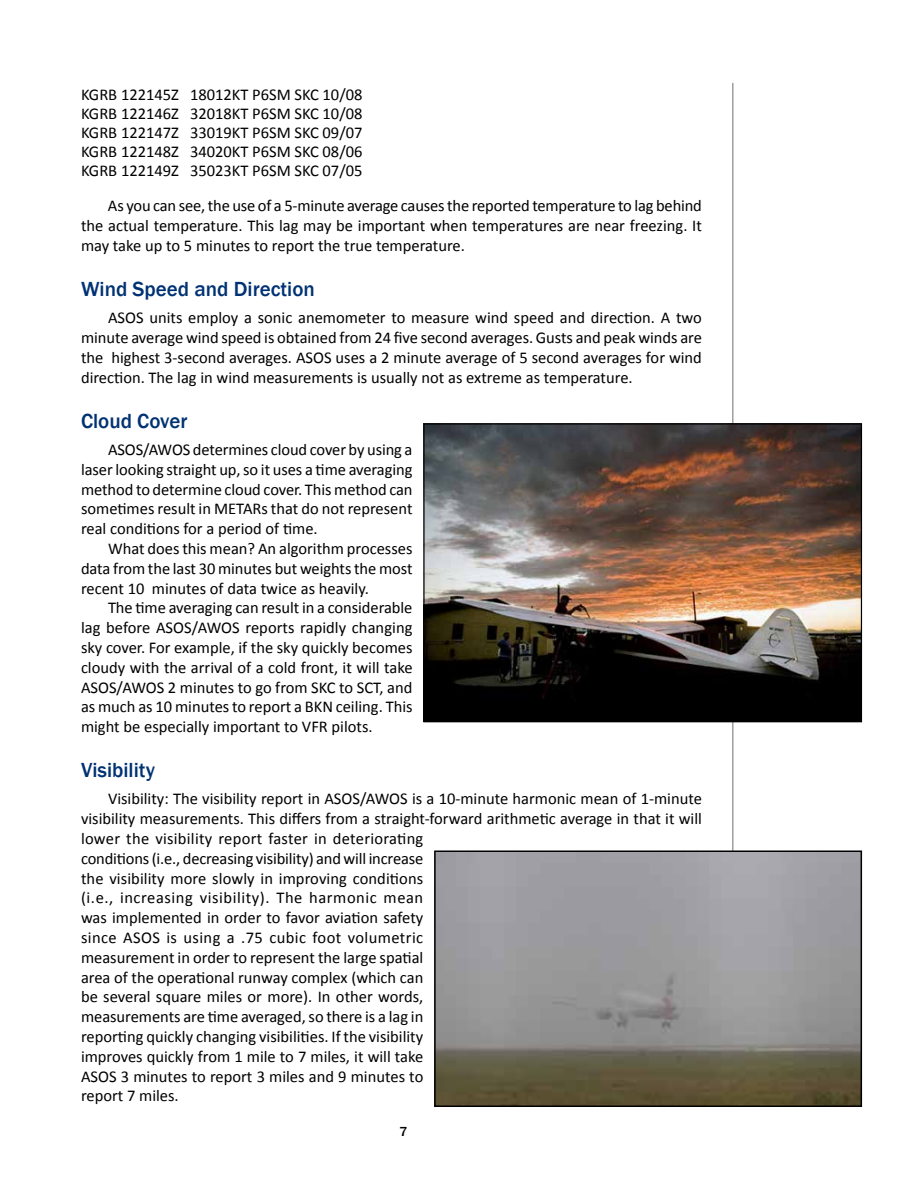
<style>
.page{position:relative;width:918px;height:1188px;background:#fff}
.page>*{position:absolute;margin:0;border:0;box-sizing:border-box;transform-origin:0 0}
.t1{font:500 21px "Franklin Gothic";color:#003273}
.t2{font:16.5px/19.8px "Calibri";color:#000;text-align:justify}
.t3{font:500 13.5px "Franklin Gothic";color:#000}
</style>
<div class="page">
<hr style="left:733px;top:83px;width:1px;height:996px;background:#6d6e71">
<img style="left:425px;top:425px;width:435px;height:295px">
<div style="left:423px;top:423px;width:439px;height:299px;border:1px solid #000"></div>
<img style="left:437px;top:853px;width:422px;height:251px">
<div style="left:434px;top:850px;width:428px;height:257px;border:2px solid #000"></div>
<p class="t2" style="left:81px;top:86px;width:283px;line-height:18.9px">KGRB 122145Z 18012KT P6SM SKC 10/08<br>KGRB 122146Z 32018KT P6SM SKC 10/08<br>KGRB 122147Z 33019KT P6SM SKC 09/07<br>KGRB 122148Z 34020KT P6SM SKC 08/06<br>KGRB 122149Z 35023KT P6SM SKC 07/05</p>
<p class="t2" style="left:81px;top:196px;width:622px;text-indent:27px">As you can see, the use of a 5-minute average causes the reported temperature to lag behind the actual temperature. This lag may be important when temperatures are near freezing. It may take up to 5 minutes to report the true temperature.</p>
<p class="t1" style="left:81px;top:276px;width:235px">Wind Speed and Direction</p>
<p class="t2" style="left:81px;top:308px;width:622px;text-indent:27px">ASOS units employ a sonic anemometer to measure wind speed and direction. A two minute average wind speed is obtained from 24 five second averages. Gusts and peak winds are the highest 3-second averages. ASOS uses a 2 minute average of 5 second averages for wind direction. The lag in wind measurements is usually not as extreme as temperature.</p>
<p class="t1" style="left:81px;top:408px;width:108px">Cloud Cover</p>
<p class="t2" style="left:81px;top:440px;width:333px;text-indent:27px">ASOS/AWOS determines cloud cover by using a laser looking straight up, so it uses a time averaging method to determine cloud cover. This method can sometimes result in METARs that do not represent real conditions for a period of time.</p>
<p class="t2" style="left:81px;top:539px;width:333px;text-indent:27px">What does this mean? An algorithm processes data from the last 30 minutes but weights the most recent 10 minutes of data twice as heavily.</p>
<p class="t2" style="left:81px;top:598px;width:333px;text-indent:27px">The time averaging can result in a considerable lag before ASOS/AWOS reports rapidly changing sky cover. For example, if the sky quickly becomes cloudy with the arrival of a cold front, it will take ASOS/AWOS 2 minutes to go from SKC to SCT, and as much as 10 minutes to report a BKN ceiling. This might be especially important to VFR pilots.</p>
<p class="t1" style="left:81px;top:757px;width:75px">Visibility</p>
<p class="t2" style="left:81px;top:789px;width:623px;text-align:left;text-indent:27px">Visibility: The visibility report in ASOS/AWOS is a 10-minute harmonic mean of 1-minute visibility measurements. This differs from a straight-forward arithmetic average in that it will lower the visibility report faster in deteriorating<br>conditions (i.e., decreasing visibility) and will increase<br>the visibility more slowly in improving conditions<br>(i.e., increasing visibility). The harmonic mean<br>was implemented in order to favor aviation safety<br>since ASOS is using a .75 cubic foot volumetric<br>measurement in order to represent the large spatial<br>area of the operational runway complex (which can<br>be several square miles or more). In other words,<br>measurements are time averaged, so there is a lag in<br>reporting quickly changing visibilities. If the visibility<br>improves quickly from 1 mile to 7 miles, it will take<br>ASOS 3 minutes to report 3 miles and 9 minutes to<br>report 7 miles.</p>
<p class="t3" style="left:400px;top:1123px;width:9px">7</p>
</div>
